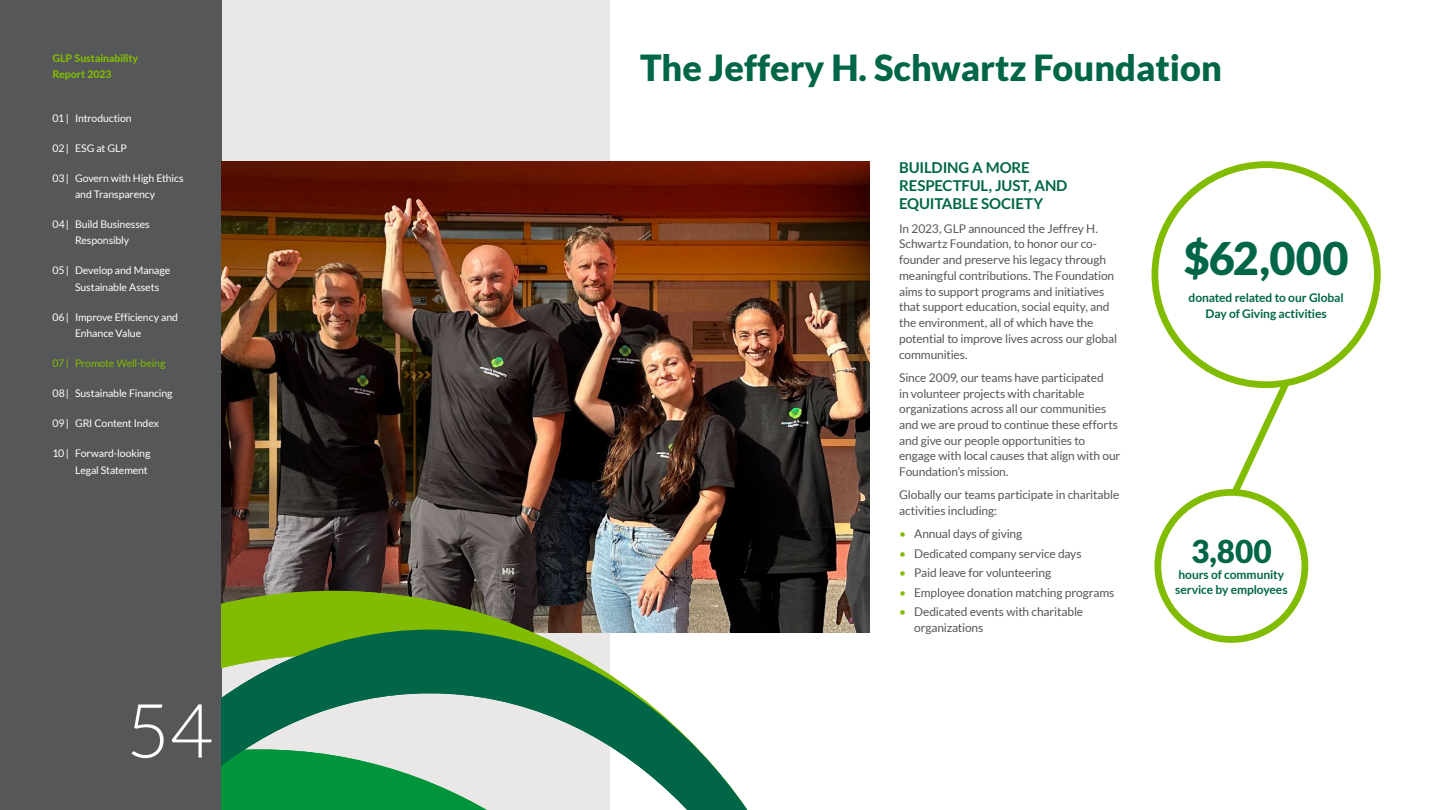
<style>
.page{position:relative;width:1440px;height:810px;background:#fff}
.page>*{position:absolute;margin:0;border:0;box-sizing:border-box;transform-origin:0 0}
.t1{font:300 75px "Lato";color:#fff}
.t2{font:900 45px "Lato";color:#006647}
.t3{font:900 36px "Lato";color:#006647}
.t4{font:900 31.5px "Lato";color:#006647}
.t5{font:700 15px/18px "Lato";letter-spacing:-.01em;color:#006647}
.t6{font:12px/15.8px "Lato";letter-spacing:-.01em;color:#555759}
.t7{font:700 12px/15.8px "Lato";letter-spacing:-.01em;color:#006647}
.t8{font:10.5px/16.5px "Lato";letter-spacing:-.01em;color:#fff;text-align:center}
.t9{font:800 10.5px/16.5px "Lato";color:#82bc00}
.t10{font:10.5px "Lato";letter-spacing:-.015em;color:#82bc00}
.s1{color:#82bc00}
</style>
<div class="page">
<div style="left:0;top:0;width:610px;height:810px;background:#e9e8e7"></div>
<div style="left:0;top:0;width:221px;height:810px;background:#555759"></div>
<img style="left:221px;top:161px;width:648px;height:472px">
<img style="left:221px;top:591px;width:547px;height:39px">
<svg style="left:221px;top:630px;width:547px;height:180px"></svg>
<div style="left:1154px;top:489px;width:154px;height:154px;border:7px solid #82bc00;border-radius:50%"></div>
<svg style="left:1225px;top:373px;width:71px;height:129px"></svg>
<div style="left:1152px;top:161px;width:229px;height:227px;border:7px solid #82bc00;border-radius:50%"></div>
<p class="t9" style="left:52px;top:49px;width:87px">GLP Sustainability<br>Report 2023</p>
<p class="t8" style="left:52px;top:109px;width:81px">01 | Introduction</p>
<p class="t8" style="left:52px;top:139px;width:76px">02| ESG at GLP</p>
<p class="t8" style="left:52px;top:169px;width:133px">03| Govern with High Ethics and Transparency</p>
<p class="t8" style="left:52px;top:216px;width:99px">04| Build Businesses<br>Responsibly</p>
<p class="t8" style="left:75px;top:262px;width:97px;text-align:left;text-indent:-23px">05| Develop and Manage<br>Sustainable Assets</p>
<p class="t8" style="left:75px;top:309px;width:105px;text-align:left;text-indent:-23px">06| Improve Efficiency and<br>Enhance Value</p>
<p class="t10" style="left:53px;top:358px;width:114px">07 | Promote Well-being</p>
<p class="t8" style="left:53px;top:385px;width:122px">08| Sustainable Financing</p>
<p class="t8" style="left:53px;top:415px;width:108px">09| GRI Content Index</p>
<p class="t8" style="left:53px;top:445px;width:99px;text-align:right">10 | Forward-looking<br>Legal Statement</p>
<h1 class="t1" style="left:126px;top:690px;width:88px">54</h1>
<h3 class="t3" style="left:640px;top:47px;width:583px">The Jeffery H. Schwartz Foundation</h3>
<p class="t5" style="left:899px;top:159px;width:170px">BUILDING A MORE<br>RESPECTFUL, JUST, AND<br>EQUITABLE SOCIETY</p>
<p class="t6" style="left:899px;top:220px;width:219px">In 2023, GLP announced the Jeffrey H.<br>Schwartz Foundation, to honor our co&shy;founder and preserve his legacy through meaningful contributions. The Foundation aims to support programs and initiatives that support education, social equity, and the environment, all of which have the potential to improve lives across our global communities.</p>
<p class="t6" style="left:899px;top:369px;width:223px">Since 2009, our teams have participated<br>in volunteer projects with charitable organizations across all our communities and we are proud to continue these efforts and give our people opportunities to engage with local causes that align with our Foundation’s mission.</p>
<p class="t6" style="left:899px;top:487px;width:222px">Globally our teams participate in charitable activities including:</p>
<p class="t6" style="left:899px;top:526px;width:125px"><span class="s1">•</span> Annual days of giving</p>
<p class="t6" style="left:899px;top:546px;width:184px"><span class="s1">•</span> Dedicated company service days</p>
<p class="t6" style="left:899px;top:565px;width:154px"><span class="s1">•</span> Paid leave for volunteering</p>
<p class="t6" style="left:899px;top:585px;width:217px"><span class="s1">•</span> Employee donation matching programs</p>
<p class="t6" style="left:914px;top:604px;width:171px;text-indent:-15px"><span class="s1">•</span> Dedicated events with charitable organizations</p>
<h2 class="t2" style="left:1184px;top:232px;width:166px">$62,000</h2>
<p class="t7" style="left:1189px;top:290px;width:156px;text-align:center">donated related to our Global<br>Day of Giving activities</p>
<h3 class="t4" style="left:1191px;top:533px;width:82px">3,800</h3>
<p class="t7" style="left:1175px;top:566px;width:114px">hours of community service by employees</p>
</div>
